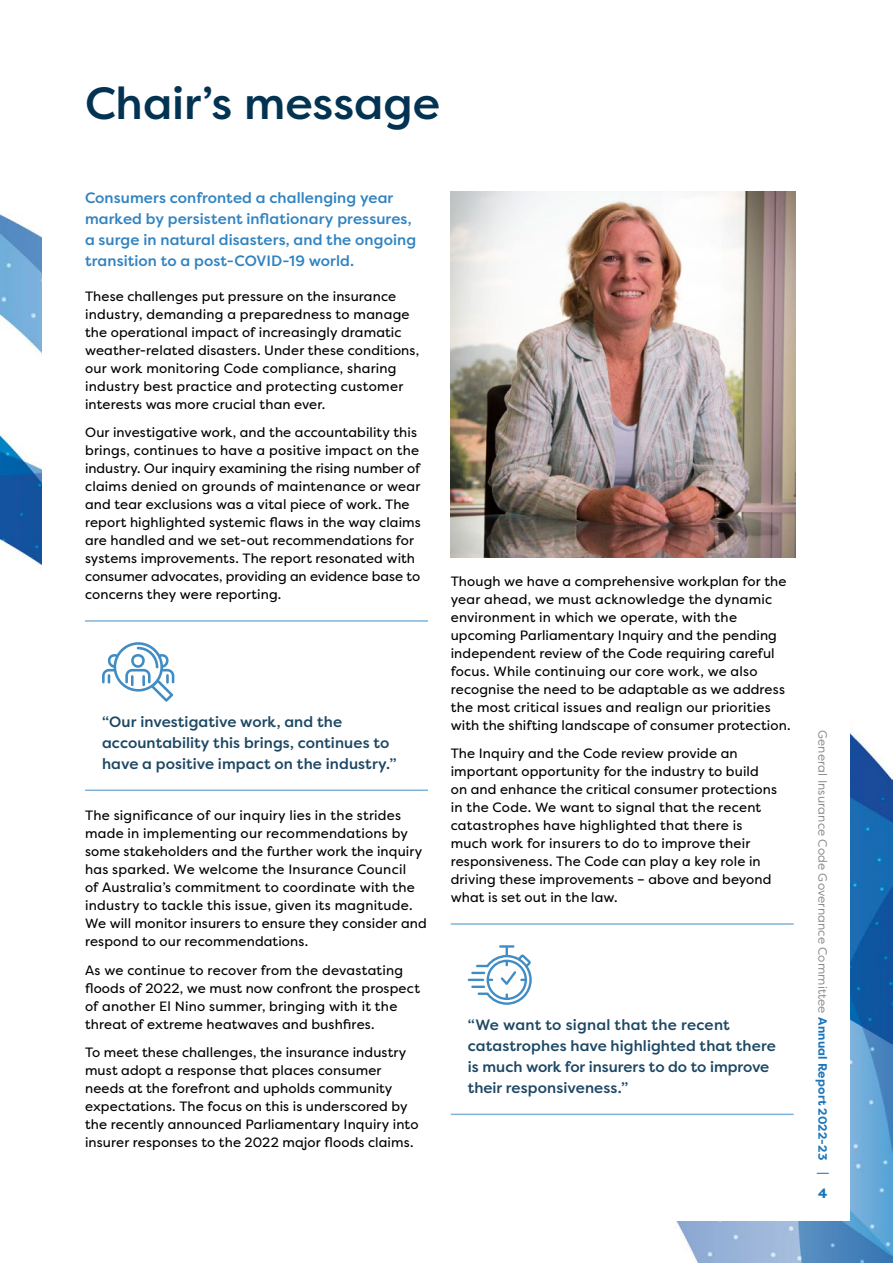
<style>
.page{position:relative;width:893px;height:1263px;background:#fff}
.page>*{position:absolute;margin:0;border:0;box-sizing:border-box;transform-origin:0 0}
.Heading{font:500 45px "Filson Pro";color:#033352}
.Quote_blue{font:500 15px/21px "Filson Pro";letter-spacing:.005em;color:#1c4763}
.Introduction{font:500 15px/21px "Filson Pro";letter-spacing:.005em;color:#3083c1}
.Body_copy{font:13.5px/18px "Filson Pro";letter-spacing:.01em;color:#000}
.t1{font:800 13.5px "Filson Pro";color:#1a75ba}
.t2{font:12px "Filson Pro";letter-spacing:.015em;color:#808285}
.s1{font-weight:700;color:#1a75ba}
</style>
<div class="page">
<img style="left:0;top:214px;width:893px;height:1049px">
<div style="left:43px;top:42px;width:807px;height:1178px;background:#fff"></div>
<hr style="left:85px;top:620px;width:343px;height:2px;background:#80b3d9">
<hr style="left:85px;top:789px;width:343px;height:2px;background:#80b3d9">
<svg style="left:102px;top:642px;width:72px;height:60px"></svg>
<img style="left:451px;top:191px;width:344px;height:366px">
<hr style="left:451px;top:923px;width:343px;height:2px;background:#80b3d9">
<hr style="left:451px;top:1113px;width:343px;height:2px;background:#80b3d9">
<svg style="left:468px;top:945px;width:64px;height:60px"></svg>
<p class="Heading" style="left:85px;top:72px;width:357px">Chair’s message</p>
<p class="Introduction" style="left:85px;top:187px;width:333px">Consumers confronted a challenging year marked by persistent inflationary pressures, a surge in natural disasters, and the ongoing transition to a post-COVID-19 world.</p>
<p class="Body_copy" style="left:85px;top:287px;width:336px">These challenges put pressure on the insurance industry, demanding a preparedness to manage the operational impact of increasingly dramatic weather-related disasters. Under these conditions, our work monitoring Code compliance, sharing industry best practice and protecting customer interests was more crucial than ever.</p>
<p class="Body_copy" style="left:85px;top:423px;width:337px">Our investigative work, and the accountability this brings, continues to have a positive impact on the industry. Our inquiry examining the rising number of claims denied on grounds of maintenance or wear and tear exclusions was a vital piece of work. The report highlighted systemic flaws in the way claims are handled and we set-out recommendations for systems improvements. The report resonated with consumer advocates, providing an evidence base to concerns they were reporting.</p>
<p class="Quote_blue" style="left:102px;top:711px;width:296px">“Our investigative work, and the accountability this brings, continues to have a positive impact on the industry.”</p>
<p class="Body_copy" style="left:85px;top:806px;width:343px">The significance of our inquiry lies in the strides made in implementing our recommendations by some stakeholders and the further work the inquiry has sparked. We welcome the Insurance Council<br>of Australia’s commitment to coordinate with the industry to tackle this issue, given its magnitude.<br>We will monitor insurers to ensure they consider and respond to our recommendations.</p>
<p class="Body_copy" style="left:85px;top:961px;width:336px">As we continue to recover from the devastating floods of 2022, we must now confront the prospect of another El Nino summer, bringing with it the threat of extreme heatwaves and bushfires.</p>
<p class="Body_copy" style="left:85px;top:1043px;width:335px">To meet these challenges, the insurance industry must adopt a response that places consumer needs at the forefront and upholds community expectations. The focus on this is underscored by the recently announced Parliamentary Inquiry into insurer responses to the 2022 major floods claims.</p>
<p class="Body_copy" style="left:451px;top:572px;width:341px">Though we have a comprehensive workplan for the year ahead, we must acknowledge the dynamic environment in which we operate, with the upcoming Parliamentary Inquiry and the pending independent review of the Code requiring careful focus. While continuing our core work, we also recognise the need to be adaptable as we address the most critical issues and realign our priorities with the shifting landscape of consumer protection.</p>
<p class="Body_copy" style="left:451px;top:744px;width:328px">The Inquiry and the Code review provide an important opportunity for the industry to build on and enhance the critical consumer protections in the Code. We want to signal that the recent catastrophes have highlighted that there is much work for insurers to do to improve their responsiveness. The Code can play a key role in driving these improvements – above and beyond what is set out in the law.</p>
<p class="Quote_blue" style="left:468px;top:1014px;width:310px">“We want to signal that the recent catastrophes have highlighted that there is much work for insurers to do to improve their responsiveness.”</p>
<p class="t2" style="left:830px;top:730px;width:446px;rotate:90deg">General Insurance Code Governance Committee <span class="s1">Annual Report 2022-23 |</span></p>
<p class="t1" style="left:818px;top:1185px;width:11px">4</p>
</div>
